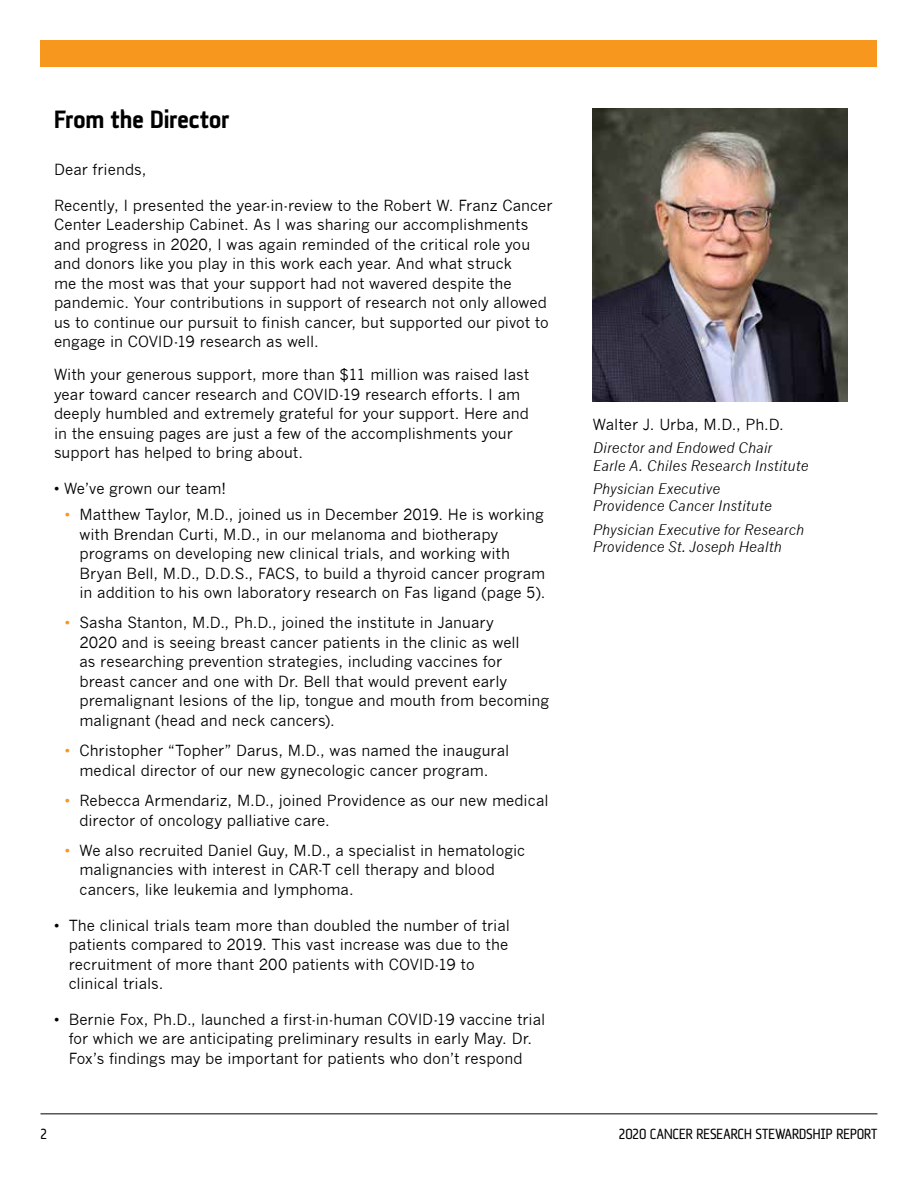
<style>
.page{position:relative;width:918px;height:1188px;background:#fff}
.page>*{position:absolute;margin:0;border:0;box-sizing:border-box;transform-origin:0 0}
.t1{font:700 25.5px "AF Klampenborg";letter-spacing:-.005em;color:#000}
.t2{font:15px/19.5px "News Gothic";color:#000}
.t3{font:15px "AF Klampenborg";letter-spacing:.005em;color:#000}
.t4{font:italic 14.25px/17.1px "News Gothic";letter-spacing:.005em;color:#000}
.s1{color:#f8971d}
</style>
<div class="page">
<img style="left:593px;top:108px;width:255px;height:294px">
<hr style="left:40px;top:1113px;width:838px;height:1px;background:#000">
<div style="left:40px;top:40px;width:837px;height:28px;background:#f8971d"></div>
<h1 class="t1" style="left:54px;top:105px;width:177px">From the Director</h1>
<p class="t2" style="left:54px;top:160px;width:94px">Dear friends,</p>
<p class="t2" style="left:54px;top:196px;width:500px">Recently, I presented the year-in-review to the Robert W. Franz Cancer Center Leadership Cabinet. As I was sharing our accomplishments and progress in 2020, I was again reminded of the critical role you and donors like you play in this work each year. And what struck<br>me the most was that your support had not wavered despite the pandemic. Your contributions in support of research not only allowed us to continue our pursuit to finish cancer, but supported our pivot to engage in COVID-19 research as well.</p>
<p class="t2" style="left:54px;top:365px;width:477px">With your generous support, more than $11 million was raised last year toward cancer research and COVID-19 research efforts. I am deeply humbled and extremely grateful for your support. Here and in the ensuing pages are just a few of the accomplishments your support has helped to bring about.</p>
<p class="t2" style="left:54px;top:479px;width:174px">• We’ve grown our team!</p>
<p class="t2" style="left:79px;top:505px;width:467px;text-indent:-15px"><span class="s1">•</span> Matthew Taylor, M.D., joined us in December 2019. He is working with Brendan Curti, M.D., in our melanoma and biotherapy programs on developing new clinical trials, and working with Bryan Bell, M.D., D.D.S., FACS, to build a thyroid cancer program in addition to his own laboratory research on Fas ligand (page 5).</p>
<p class="t2" style="left:79px;top:613px;width:471px;text-indent:-15px"><span class="s1">•</span> Sasha Stanton, M.D., Ph.D., joined the institute in January<br>2020 and is seeing breast cancer patients in the clinic as well<br>as researching prevention strategies, including vaccines for breast cancer and one with Dr. Bell that would prevent early premalignant lesions of the lip, tongue and mouth from becoming malignant (head and neck cancers).</p>
<p class="t2" style="left:65px;top:741px;width:446px;text-align:center"><span class="s1">•</span> Christopher “Topher” Darus, M.D., was named the inaugural medical director of our new gynecologic cancer program.</p>
<p class="t2" style="left:79px;top:791px;width:471px;text-indent:-15px"><span class="s1">•</span> Rebecca Armendariz, M.D., joined Providence as our new medical director of oncology palliative care.</p>
<p class="t2" style="left:79px;top:841px;width:447px;text-indent:-15px"><span class="s1">•</span> We also recruited Daniel Guy, M.D., a specialist in hematologic malignancies with interest in CAR-T cell therapy and blood cancers, like leukemia and lymphoma.</p>
<p class="t2" style="left:69px;top:915px;width:443px;text-indent:-15px">• The clinical trials team more than doubled the number of trial patients compared to 2019. This vast increase was due to the recruitment of more thant 200 patients with COVID-19 to clinical trials.</p>
<p class="t2" style="left:54px;top:1010px;width:493px;text-align:center">• Bernie Fox, Ph.D., launched a first-in-human COVID-19 vaccine trial for which we are anticipating preliminary results in early May. Dr.<br>Fox’s findings may be important for patients who don’t respond</p>
<p class="t2" style="left:593px;top:414px;width:193px">Walter J. Urba, M.D., Ph.D.</p>
<p class="t4" style="left:593px;top:440px;width:217px">Director and Endowed Chair<br>Earle A. Chiles Research Institute</p>
<p class="t4" style="left:593px;top:481px;width:180px">Physician Executive<br>Providence Cancer Institute</p>
<p class="t4" style="left:593px;top:522px;width:213px">Physician Executive for Research<br>Providence St. Joseph Health</p>
<p class="t3" style="left:40px;top:1125px;width:8px">2</p>
<p class="t3" style="left:619px;top:1125px;width:260px">2020 CANCER RESEARCH STEWARDSHIP REPORT</p>
</div>
